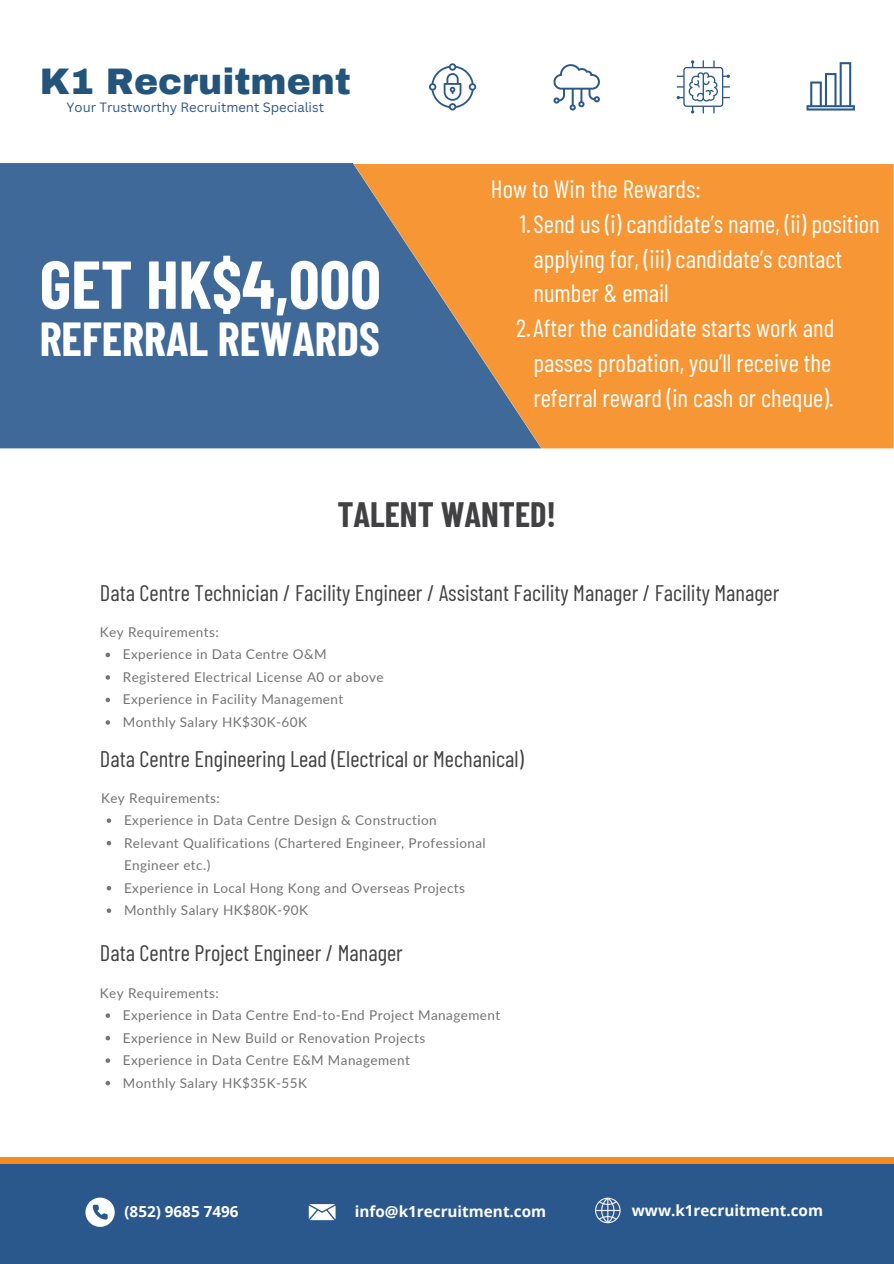
<style>
.page{position:relative;width:894px;height:1264px;background:#fff}
.page>*{position:absolute;margin:0;border:0;box-sizing:border-box;transform-origin:0 0}
.t1{font:700 67.65px "Barlow Condensed";color:#fff}
.t2{font:700 46.65px "Barlow Condensed";color:#fff}
.t3{font:900 36.15px "Archivo";color:#23547b}
.t4{font:700 34.5px "Barlow Condensed";color:#414042}
.t5{font:25.05px/34.8px "Barlow Condensed";color:#fff}
.t6{font:22.5px "Barlow Condensed";color:#414042}
.t7{font:700 15.3px "Open Sans";color:#fff}
.t8{font:13.5px/22.5px "Lato";letter-spacing:.03em;color:#737373}
.t9{font:13.05px "Canva Sans";color:#2a588d}
</style>
<div class="page">
<div style="left:0;top:163px;width:354px;height:285px;background:#3f6998"></div>
<div style="left:0;top:1160px;width:893px;height:103px;background:#2a588d"></div>
<div style="left:0;top:1157px;width:893px;height:7px;background:#f68b1e"></div>
<svg style="left:107px;top:818px;width:4px;height:4px"></svg>
<svg style="left:107px;top:841px;width:4px;height:4px"></svg>
<svg style="left:107px;top:886px;width:4px;height:4px"></svg>
<svg style="left:107px;top:908px;width:4px;height:4px"></svg>
<svg style="left:106px;top:1013px;width:4px;height:4px"></svg>
<svg style="left:106px;top:1035px;width:4px;height:5px"></svg>
<svg style="left:106px;top:1058px;width:4px;height:4px"></svg>
<svg style="left:106px;top:1081px;width:4px;height:4px"></svg>
<svg style="left:429px;top:63px;width:47px;height:47px"></svg>
<svg style="left:553px;top:64px;width:46px;height:46px"></svg>
<svg style="left:676px;top:60px;width:53px;height:53px"></svg>
<svg style="left:806px;top:62px;width:48px;height:48px"></svg>
<svg style="left:106px;top:652px;width:4px;height:5px"></svg>
<svg style="left:106px;top:675px;width:4px;height:4px"></svg>
<svg style="left:106px;top:697px;width:4px;height:5px"></svg>
<svg style="left:106px;top:720px;width:4px;height:4px"></svg>
<svg style="left:353px;top:164px;width:540px;height:284px;background:#d58e45"></svg>
<svg style="left:595px;top:1197px;width:25px;height:27px"></svg>
<svg style="left:85px;top:1197px;width:30px;height:29px"></svg>
<svg style="left:308px;top:1204px;width:28px;height:17px"></svg>
<p class="t3" style="left:40px;top:62px;width:312px">K1 Recruitment</p>
<p class="t9" style="left:67px;top:98px;width:259px">Your Trustworthy Recruitment Specialist</p>
<p class="t1" style="left:40px;top:241px;width:342px">GET HK$4,000</p>
<p class="t2" style="left:40px;top:309px;width:341px">REFERRAL REWARDS</p>
<p class="t5" style="left:491px;top:170px;width:211px">How to Win the Rewards:</p>
<p class="t5" style="left:533px;top:205px;width:348px;text-indent:-14px">1.Send us (i) candidate’s name, (ii) position applying for, (iii) candidate’s contact number &amp; email</p>
<p class="t5" style="left:533px;top:310px;width:302px;text-align:justify;text-indent:-17px">2.After the candidate starts work and passes probation, you’ll receive the referral reward (in cash or cheque).</p>
<p class="t4" style="left:337px;top:493px;width:220px">TALENT WANTED!</p>
<p class="t6" style="left:100px;top:578px;width:680px">Data Centre Technician / Facility Engineer / Assistant Facility Manager / Facility Manager</p>
<p class="t8" style="left:100px;top:620px;width:120px">Key Requirements:</p>
<p class="t8" style="left:123px;top:643px;width:205px">Experience in Data Centre O&amp;M</p>
<p class="t8" style="left:123px;top:665px;width:262px">Registered Electrical License A0 or above</p>
<p class="t8" style="left:123px;top:688px;width:222px">Experience in Facility Management</p>
<p class="t8" style="left:123px;top:710px;width:185px">Monthly Salary HK$30K-60K</p>
<p class="t6" style="left:100px;top:744px;width:425px">Data Centre Engineering Lead (Electrical or Mechanical)</p>
<p class="t8" style="left:101px;top:786px;width:120px">Key Requirements:</p>
<p class="t8" style="left:124px;top:808px;width:314px">Experience in Data Centre Design &amp; Construction</p>
<p class="t8" style="left:124px;top:831px;width:363px">Relevant Qualifications (Chartered Engineer, Professional<br>Engineer etc.)</p>
<p class="t8" style="left:124px;top:876px;width:342px">Experience in Local Hong Kong and Overseas Projects</p>
<p class="t8" style="left:124px;top:898px;width:185px">Monthly Salary HK$80K-90K</p>
<p class="t6" style="left:100px;top:938px;width:304px">Data Centre Project Engineer / Manager</p>
<p class="t8" style="left:100px;top:981px;width:120px">Key Requirements:</p>
<p class="t8" style="left:123px;top:1003px;width:378px">Experience in Data Centre End-to-End Project Management</p>
<p class="t8" style="left:123px;top:1026px;width:304px">Experience in New Build or Renovation Projects</p>
<p class="t8" style="left:123px;top:1048px;width:288px">Experience in Data Centre E&amp;M Management</p>
<p class="t8" style="left:123px;top:1071px;width:185px">Monthly Salary HK$35K-55K</p>
<p class="t7" style="left:124px;top:1201px;width:115px">(852) 9685 7496</p>
<p class="t7" style="left:355px;top:1201px;width:193px">info@k1recruitment.com</p>
<p class="t7" style="left:631px;top:1199px;width:193px">www.k1recruitment.com</p>
</div>
